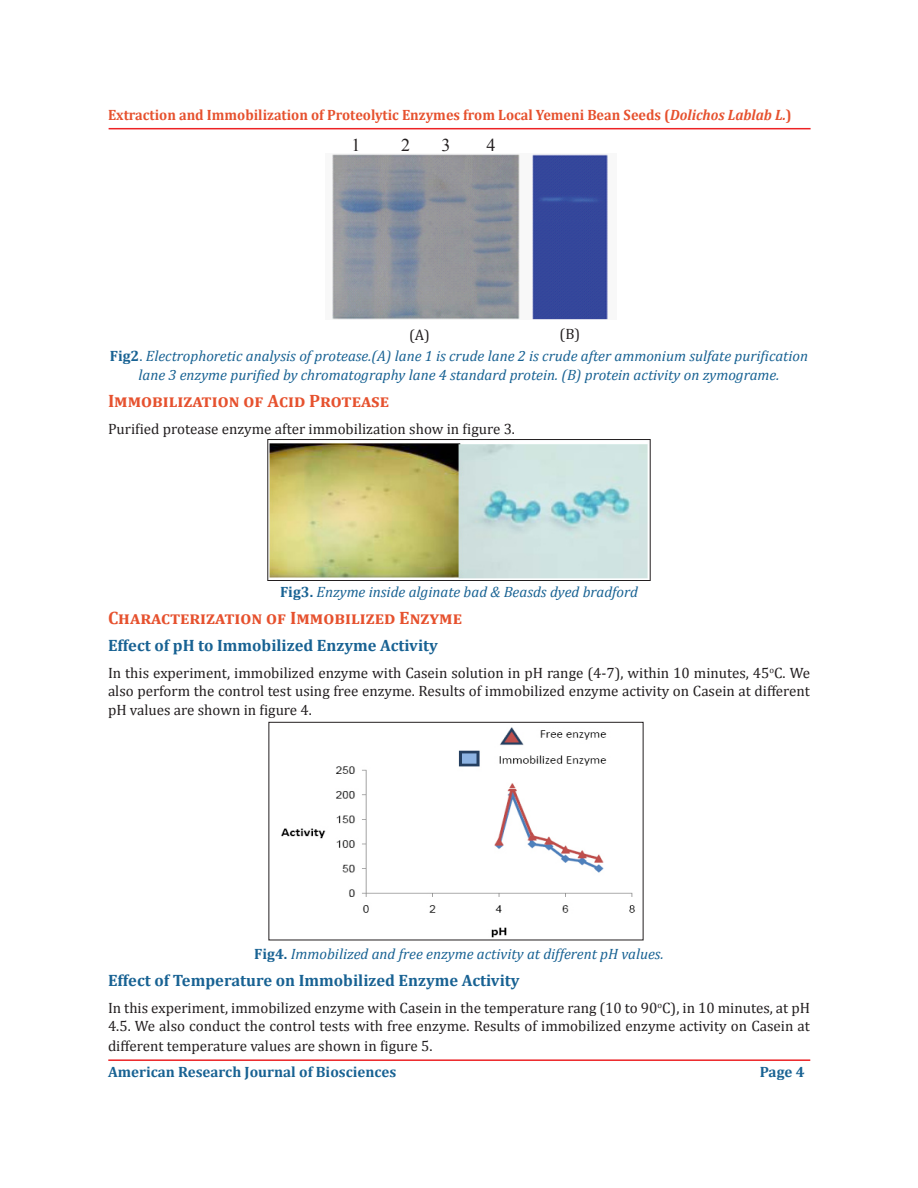
<style>
.page{position:relative;width:918px;height:1188px;background:#fff}
.page>*{position:absolute;margin:0;border:0;box-sizing:border-box;transform-origin:0 0}
.t1{font:700 18px "Cambria";color:#e6512e}
.t2{font:18px "Times New Roman";color:#231f20}
.t3{font:700 16.5px "Cambria";color:#186293}
.t4{font:15px/18.5px "Cambria";color:#231f20;text-align:justify}
.t5{font:italic 15px/18.5px "Cambria";color:#186293;text-align:center}
.t6{font:700 15px "Cambria";color:#e6512e;scale:.95 1}
.t7{font:700 15px "Cambria";color:#186293}
.s1{font-style:italic}
.s2{font-weight:700;font-style:normal}
.s3{font-style:normal}
</style>
<div class="page">
<hr style="left:108px;top:1059px;width:702px;height:2px;background:#ed2224">
<hr style="left:109px;top:128px;width:702px;height:1px;background:#ed2224">
<img style="left:270px;top:443px;width:378px;height:136px">
<div style="left:268px;top:439px;width:382px;height:142px;border:1px solid #231f20"></div>
<img style="left:281px;top:727px;width:354px;height:211px">
<div style="left:269px;top:722px;width:374px;height:218px;border:1px solid #231f20"></div>
<img style="left:332px;top:154px;width:276px;height:166px">
<p class="t6" style="left:108px;top:104px;width:721px">Extraction and Immobilization of Proteolytic Enzymes from Local Yemeni Bean Seeds (<span class="s1">Dolichos Lablab L.</span>)</p>
<p class="t2" style="left:352px;top:133px;width:10px">1</p>
<p class="t2" style="left:401px;top:133px;width:10px">2</p>
<p class="t2" style="left:442px;top:133px;width:10px">3</p>
<p class="t2" style="left:487px;top:133px;width:10px">4</p>
<p class="t4" style="left:409px;top:326px;width:22px">(A)</p>
<p class="t4" style="left:560px;top:324px;width:22px">(B)</p>
<p class="t5" style="left:110px;top:346px;width:700px"><span class="s2">Fig2</span><span class="s3">.</span> Electrophoretic analysis of protease.(A) lane 1 is crude lane 2 is crude after ammonium sulfate purification lane 3 enzyme purified by chromatography lane 4 standard protein. (B) protein activity on zymograme.</p>
<p class="t1" style="left:108px;top:388px;width:283px">Immobilization of Acid Protease</p>
<p class="t4" style="left:108px;top:420px;width:409px">Purified protease enzyme after immobilization show in figure 3.</p>
<p class="t5" style="left:280px;top:582px;width:359px"><span class="s2">Fig3.</span> Enzyme inside alginate bad &amp; Beasds dyed bradford</p>
<p class="t1" style="left:108px;top:605px;width:356px">Characterization of Immobilized Enzyme</p>
<p class="t3" style="left:108px;top:634px;width:331px">Effect of pH to Immobilized Enzyme Activity</p>
<p class="t4" style="left:108px;top:663px;width:704px">In this experiment, immobilized enzyme with Casein solution in pH range (4-7), within 10 minutes, 45<sup>o</sup>C. We also perform the control test using free enzyme. Results of immobilized enzyme activity on Casein at different pH values are shown in figure 4.</p>
<p class="t5" style="left:254px;top:944px;width:411px"><span class="s2">Fig4.</span> Immobilized and free enzyme activity at different pH values.</p>
<p class="t3" style="left:108px;top:968px;width:413px">Effect of Temperature on Immobilized Enzyme Activity</p>
<p class="t4" style="left:108px;top:998px;width:703px;line-height:19px">In this experiment, immobilized enzyme with Casein in the temperature rang (10 to 90<sup>o</sup>C), in 10 minutes, at pH 4.5. We also conduct the control tests with free enzyme. Results of immobilized enzyme activity on Casein at different temperature values are shown in figure 5.</p>
<p class="t7" style="left:108px;top:1061px;width:290px">American Research Journal of Biosciences</p>
<p class="t7" style="left:760px;top:1061px;width:46px">Page 4</p>
</div>
